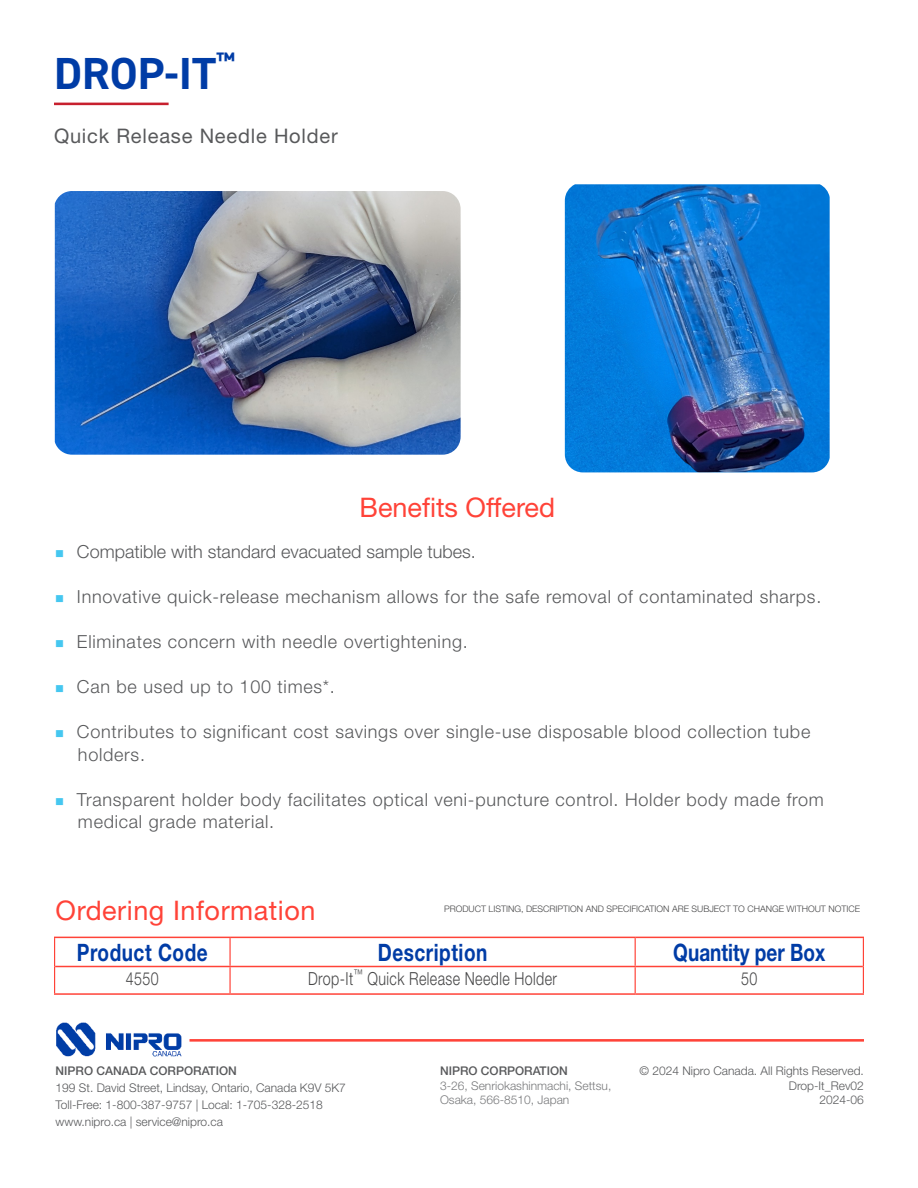
<style>
.page{position:relative;width:918px;height:1188px;background:#fff}
.page>*{position:absolute;margin:0;border:0;box-sizing:border-box;transform-origin:0 0}
.t1{font:700 45px "DIN2014";color:#003ca6}
.t2{font:27px "Helvetica Neue LT Std";letter-spacing:.02em;color:#ff4338}
.t3{font:27px "Helvetica Neue LT Std";color:#ff4338}
.t4{font:700 24px "Helvetica Neue LT Std";letter-spacing:.025em;color:#003ca6;scale:.79 1}
.t5{font:700 24px "Helvetica Neue LT Std";color:#003ca6;scale:.79 1}
.t6{font:700 21px "DIN2014";color:#003ca6}
.t7{font:20.1px "Helvetica Neue LT Std";letter-spacing:.04em;color:#58595b}
.t8{font:300 18px "Helvetica Neue LT Std";letter-spacing:.04em;color:#58595b}
.t9{font:300 18px "Helvetica Neue LT Std";color:#58595b}
.t10{font:300 18px "Helvetica Neue LT Std";letter-spacing:.025em;color:#464647;scale:.79 1}
.t11{font:300 12px/16.8px "Helvetica Neue LT Std";color:#58595b}
.t12{font:300 12px/14.4px "Helvetica Neue LT Std";color:#797a7c}
.t13{font:500 12px "Helvetica Neue LT Std";color:#58595b}
.t14{font:300 9px "Helvetica Neue LT Std";color:#464647}
.s1{color:#45c7f0}
</style>
<div class="page">
<hr style="left:190px;top:1039px;width:674px;height:3px;background:#ff4338">
<hr style="left:54px;top:937px;width:176px;height:1px;background:#ff4338">
<hr style="left:230px;top:937px;width:405px;height:1px;background:#ff4338">
<hr style="left:635px;top:937px;width:229px;height:1px;background:#ff4338">
<hr style="left:55px;top:966px;width:175px;height:1px;background:#ff4338">
<hr style="left:230px;top:966px;width:405px;height:1px;background:#ff4338">
<hr style="left:635px;top:966px;width:228px;height:1px;background:#ff4338">
<hr style="left:54px;top:993px;width:176px;height:2px;background:#ff4338">
<hr style="left:230px;top:993px;width:405px;height:2px;background:#ff4338">
<hr style="left:635px;top:993px;width:229px;height:2px;background:#ff4338">
<hr style="left:229px;top:938px;width:2px;height:28px;background:#ff4338">
<svg style="left:54px;top:938px;width:1px;height:55px"></svg>
<hr style="left:229px;top:967px;width:2px;height:26px;background:#ff4338">
<svg style="left:635px;top:938px;width:1px;height:55px"></svg>
<svg style="left:863px;top:938px;width:1px;height:55px"></svg>
<hr style="left:54px;top:103px;width:115px;height:2px;background:#c7202e">
<img style="left:56px;top:1022px;width:126px;height:35px">
<img style="left:565px;top:184px;width:265px;height:288px">
<img style="left:55px;top:191px;width:406px;height:264px">
<p class="t6" style="left:216px;top:45px;width:21px">™</p>
<p class="t1" style="left:54px;top:44px;width:164px">DROP-IT</p>
<p class="t7" style="left:54px;top:123px;width:285px">Quick Release Needle Holder</p>
<p class="t3" style="left:360px;top:491px;width:197px">Benefits Offered</p>
<p class="t9" style="left:55px;top:541px;width:422px"><span class="s1">■</span> Compatible with standard evacuated sample tubes.</p>
<p class="t8" style="left:55px;top:586px;width:768px"><span class="s1">■</span> Innovative quick-release mechanism allows for the safe removal of contaminated sharps.</p>
<p class="t8" style="left:55px;top:631px;width:414px"><span class="s1">■</span> Eliminates concern with needle overtightening.</p>
<p class="t8" style="left:55px;top:676px;width:281px"><span class="s1">■</span> Can be used up to 100 times*.</p>
<p class="t8" style="left:55px;top:721px;width:757px"><span class="s1">■</span> Contributes to significant cost savings over single-use disposable blood collection tube</p>
<p class="t8" style="left:78px;top:743px;width:69px">holders.</p>
<p class="t8" style="left:55px;top:788px;width:770px"><span class="s1">■</span> Transparent holder body facilitates optical veni-puncture control. Holder body made from</p>
<p class="t8" style="left:78px;top:811px;width:198px">medical grade material.</p>
<p class="t2" style="left:56px;top:894px;width:261px">Ordering Information</p>
<p class="t14" style="left:444px;top:904px;width:418px">PRODUCT LISTING, DESCRIPTION AND SPECIFICATION ARE SUBJECT TO CHANGE WITHOUT NOTICE</p>
<p class="t4" style="left:77px;top:937px;width:167px">Product Code</p>
<p class="t4" style="left:378px;top:937px;width:140px">Description</p>
<p class="t5" style="left:673px;top:937px;width:194px">Quantity per Box</p>
<p class="t10" style="left:126px;top:968px;width:43px">4550</p>
<p class="t10" style="left:308px;top:968px;width:317px">Drop-It<sup>™</sup> Quick Release Needle Holder</p>
<p class="t10" style="left:741px;top:968px;width:22px">50</p>
<p class="t13" style="left:56px;top:1064px;width:183px">NIPRO CANADA CORPORATION</p>
<p class="t11" style="left:56px;top:1079px;width:292px">199 St. David Street, Lindsay, Ontario, Canada K9V 5K7<br>Toll-Free: 1-800-387-9757 | Local: 1-705-328-2518 www.nipro.ca | service@nipro.ca</p>
<p class="t13" style="left:440px;top:1064px;width:129px">NIPRO CORPORATION</p>
<p class="t12" style="left:440px;top:1078px;width:173px">3-26, Senriokashinmachi, Settsu,<br>Osaka, 566-8510, Japan</p>
<p class="t11" style="left:639px;top:1063px;width:226px">© 2024 Nipro Canada. All Rights Reserved.</p>
<p class="t11" style="left:789px;top:1077px;width:77px">Drop-It_Rev02</p>
<p class="t11" style="left:820px;top:1091px;width:46px">2024-06</p>
</div>
